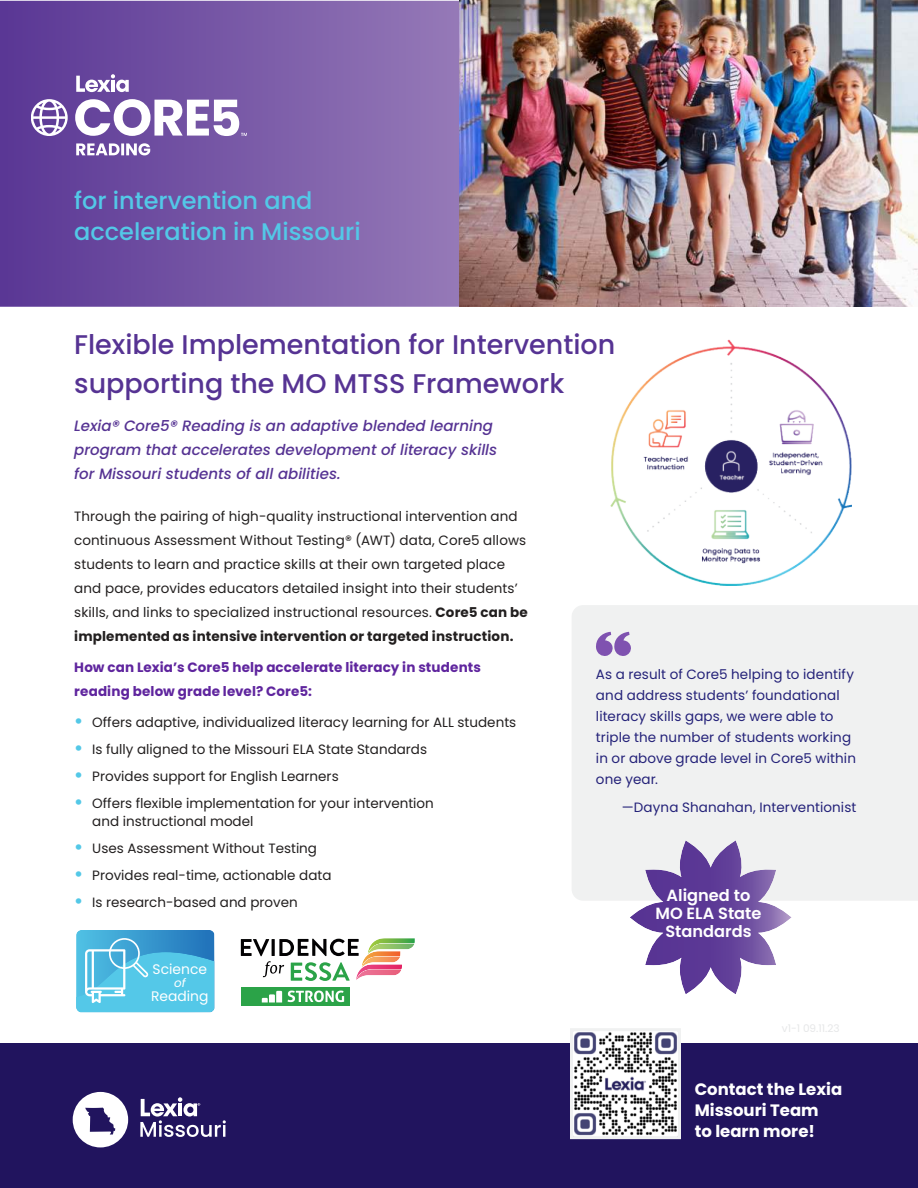
<style>
.page{position:relative;width:918px;height:1188px;background:#fff}
.page>*{position:absolute;margin:0;border:0;box-sizing:border-box;transform-origin:0 0}
.t1{font:500 27px/39px "Poppins";color:#563393}
.t2{font:500 24px/31.5px "Poppins";color:#53c8e7}
.t3{font:700 16.5px/21px "Poppins";color:#fff}
.t4{font:600 16.2px/17.9px "Poppins";color:#fff;text-align:center}
.t5{font:italic 500 15px/24px "Poppins";color:#563393}
.t6{font:13.8px "Poppins";color:#fff}
.t7{font:13.5px/24px "Poppins";color:#221f1f}
.t8{font:13.5px/21px "Poppins";letter-spacing:.01em;color:#242279}
.t9{font:700 13.5px/24px "Poppins";letter-spacing:.01em;color:#5f259e}
.t10{font:italic 11.85px "Poppins";color:#fff}
.s1{font-weight:700}
.s2{font-weight:700;font-size:18px;color:#53c8e7}
</style>
<div class="page">
<img style="left:0;top:1px;width:459px;height:306px">
<img style="left:459px;top:0;width:459px;height:307px">
<div style="left:0;top:1043px;width:918px;height:145px;background:#21145e"></div>
<svg style="left:140px;top:1097px;width:86px;height:40px"></svg>
<svg style="left:73px;top:1092px;width:55px;height:55px"></svg>
<svg style="left:76px;top:74px;width:53px;height:18px"></svg>
<svg style="left:76px;top:143px;width:74px;height:12px"></svg>
<svg style="left:31px;top:99px;width:37px;height:37px"></svg>
<svg style="left:75px;top:99px;width:172px;height:37px"></svg>
<img style="left:76px;top:930px;width:138px;height:22px">
<img style="left:76px;top:952px;width:138px;height:60px">
<svg style="left:85px;top:938px;width:63px;height:65px;background:#6ec7e6"></svg>
<img style="left:380px;top:938px;width:35px;height:1px">
<svg style="left:241px;top:939px;width:174px;height:42px"></svg>
<img style="left:356px;top:969px;width:45px;height:12px">
<div style="left:241px;top:987px;width:109px;height:18px;background:#2ba348"></div>
<svg style="left:288px;top:991px;width:56px;height:11px"></svg>
<svg style="left:262px;top:991px;width:20px;height:11px"></svg>
<img style="left:574px;top:1032px;width:103px;height:103px">
<div style="left:570px;top:1028px;width:111px;height:111px;border:3px solid #f0f1f1"></div>
<div style="left:572px;top:605px;width:346px;height:296px;background:#f0f1f1"></div>
<svg style="left:595px;top:632px;width:37px;height:24px"></svg>
<img style="left:611px;top:339px;width:241px;height:247px">
<img style="left:630px;top:840px;width:162px;height:154px">
<h2 class="t2" style="left:74px;top:187px;width:288px">for intervention and acceleration in Missouri</h2>
<h1 class="t1" style="left:74px;top:328px;width:543px">Flexible Implementation for Intervention supporting the MO MTSS Framework</h1>
<p class="t5" style="left:74px;top:415px;width:425px">Lexia® Core5® Reading is an adaptive blended learning program that accelerates development of literacy skills for Missouri students of all abilities.</p>
<p class="t7" style="left:74px;top:505px;width:455px">Through the pairing of high-quality instructional intervention and continuous Assessment Without Testing® (AWT) data, Core5 allows students to learn and practice skills at their own targeted place and pace, provides educators detailed insight into their students’ skills, and links to specialized instructional resources. <span class="s1">Core5 can be implemented as intensive intervention or targeted instruction.</span></p>
<p class="t9" style="left:74px;top:656px;width:408px">How can Lexia’s Core5 help accelerate literacy in students reading below grade level? Core5:</p>
<p class="t7" style="left:74px;top:711px;width:444px"><span class="s2">•</span> Offers adaptive, individualized literacy learning for ALL students</p>
<p class="t7" style="left:74px;top:738px;width:354px"><span class="s2">•</span> Is fully aligned to the Missouri ELA State Standards</p>
<p class="t7" style="left:74px;top:765px;width:266px"><span class="s2">•</span> Provides support for English Learners</p>
<p class="t7" style="left:92px;top:795px;width:343px;line-height:18px;text-indent:-18px"><span class="s2">•</span> Offers flexible implementation for your intervention and instructional model</p>
<p class="t7" style="left:74px;top:837px;width:244px"><span class="s2">•</span> Uses Assessment Without Testing</p>
<p class="t7" style="left:74px;top:864px;width:259px"><span class="s2">•</span> Provides real-time, actionable data</p>
<p class="t7" style="left:74px;top:891px;width:225px"><span class="s2">•</span> Is research-based and proven</p>
<p class="t6" style="left:153px;top:961px;width:56px">Science</p>
<p class="t10" style="left:174px;top:976px;width:13px">of</p>
<p class="t6" style="left:151px;top:988px;width:59px">Reading</p>
<p class="t8" style="left:596px;top:664px;width:262px">As a result of Core5 helping to identify and address students’ foundational literacy skills gaps, we were able to triple the number of students working in or above grade level in Core5 within one year.</p>
<p class="t8" style="left:622px;top:797px;width:236px">—Dayna Shanahan, Interventionist</p>
<p class="t4" style="left:655px;top:888px;width:108px">Aligned to<br>MO ELA State<br>Standards</p>
<p class="t3" style="left:695px;top:1080px;width:149px">Contact the Lexia<br>Missouri Team<br>to learn more!</p>
</div>
